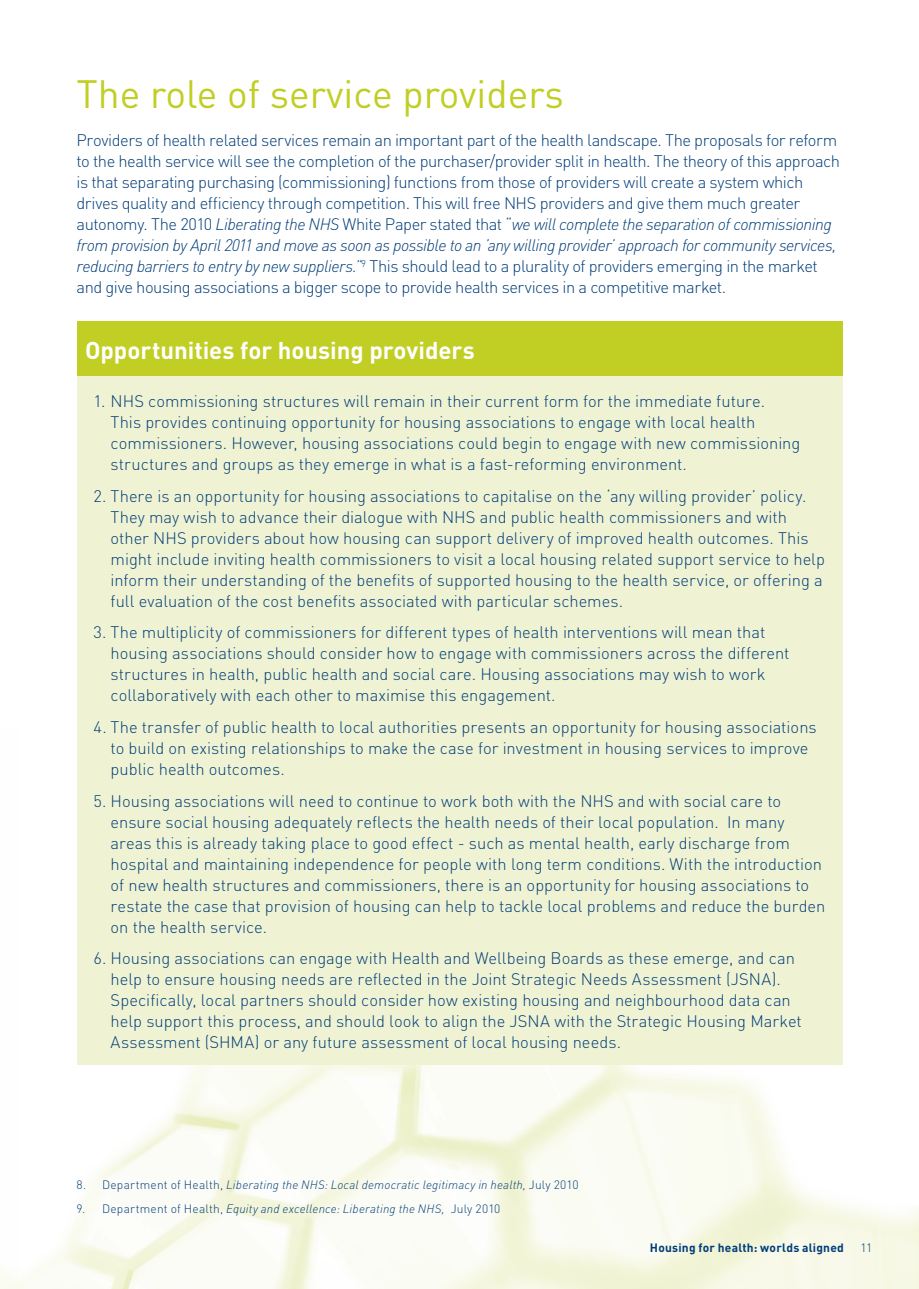
<style>
.page{position:relative;width:919px;height:1289px;background:#fff}
.page>*{position:absolute;margin:0;border:0;box-sizing:border-box;transform-origin:0 0}
.t1{font:39px "DIN";color:#c1ce23}
.t2{font:700 24px "DIN";letter-spacing:-.005em;color:#fff}
.t3{font:300 16.5px/21px "DIN";color:#003d78}
.t4{font:300 16.5px/21px "DIN";letter-spacing:-.03em;color:#003d78}
.t5{font:italic 300 12px "DIN";letter-spacing:.015em;color:#003d78}
.t6{font:700 12px "DIN";letter-spacing:.02em;color:#003d78}
.t7{font:300 12px "DIN";color:#003d78}
.s1{font-style:italic}
.s2{font-style:normal}
</style>
<div class="page">
<div style="left:77px;top:321px;width:765px;height:55px;background:#c1ce23"></div>
<div style="left:77px;top:376px;width:765px;height:689px;background:#f0f3d3"></div>
<h1 class="t1" style="left:77px;top:70px;width:488px">The role of service providers</h1>
<p class="t4" style="left:77px;top:130px;width:765px">Providers of health related services remain an important part of the health landscape. The proposals for reform to the health service will see the completion of the purchaser/provider split in health. The theory of this approach is that separating purchasing (commissioning) functions from those of providers will create a system which drives quality and efficiency through competition. This will free NHS providers and give them much greater autonomy. The 2010 <span class="s1">Liberating the NHS</span> White Paper stated that “<span class="s1">we will complete the separation of commissioning from provision by April 2011 and move as soon as possible to an ’any willing provider’ approach for community services, reducing barriers to entry by new suppliers.”</span><sup>9</sup> This should lead to a plurality of providers emerging in the market and give housing associations a bigger scope to provide health services in a competitive market.</p>
<h2 class="t2" style="left:85px;top:334px;width:391px">Opportunities for housing providers</h2>
<p class="t3" style="left:111px;top:390px;width:691px;text-indent:-17px">1. NHS commissioning structures will remain in their current form for the immediate future.<br>This provides continuing opportunity for housing associations to engage with local health commissioners. However, housing associations could begin to engage with new commissioning structures and groups as they emerge in what is a fast-reforming environment.</p>
<p class="t3" style="left:111px;top:485px;width:716px;text-indent:-17px">2. There is an opportunity for housing associations to capitalise on the ‘any willing provider’ policy.<br>They may wish to advance their dialogue with NHS and public health commissioners and with other NHS providers about how housing can support delivery of improved health outcomes. This might include inviting health commissioners to visit a local housing related support service to help inform their understanding of the benefits of supported housing to the health service, or offering a full evaluation of the cost benefits associated with particular schemes.</p>
<p class="t3" style="left:111px;top:621px;width:680px;text-indent:-17px">3. The multiplicity of commissioners for different types of health interventions will mean that housing associations should consider how to engage with commissioners across the different structures in health, public health and social care. Housing associations may wish to work collaboratively with each other to maximise this engagement.</p>
<p class="t3" style="left:111px;top:716px;width:707px;text-indent:-17px">4. The transfer of public health to local authorities presents an opportunity for housing associations to build on existing relationships to make the case for investment in housing services to improve public health outcomes.</p>
<p class="t3" style="left:111px;top:790px;width:716px;text-indent:-17px">5. Housing associations will need to continue to work both with the NHS and with social care to ensure social housing adequately reflects the health needs of their local population. In many areas this is already taking place to good effect - such as mental health, early discharge from hospital and maintaining independence for people with long term conditions. With the introduction of new health structures and commissioners, there is an opportunity for housing associations to restate the case that provision of housing can help to tackle local problems and reduce the burden on the health service.</p>
<p class="t3" style="left:111px;top:947px;width:692px;text-indent:-17px">6. Housing associations can engage with Health and Wellbeing Boards as these emerge, and can help to ensure housing needs are reflected in the Joint Strategic Needs Assessment (JSNA).<br>Specifically, local partners should consider how existing housing and neighbourhood data can help support this process, and should look to align the JSNA with the Strategic Housing Market Assessment (SHMA) or any future assessment of local housing needs.</p>
<p class="t5" style="left:77px;top:1177px;width:503px"><span class="s2">8. Department of Health,</span> Liberating the NHS: Local democratic legitimacy in health, <span class="s2">July 2010</span></p>
<p class="t5" style="left:77px;top:1201px;width:425px"><span class="s2">9. Department of Health,</span> Equity and excellence: Liberating the NHS, <span class="s2">July 2010</span></p>
<p class="t6" style="left:650px;top:1239px;width:195px">Housing for health: worlds aligned</p>
<p class="t7" style="left:860px;top:1240px;width:13px">11</p>
</div>
